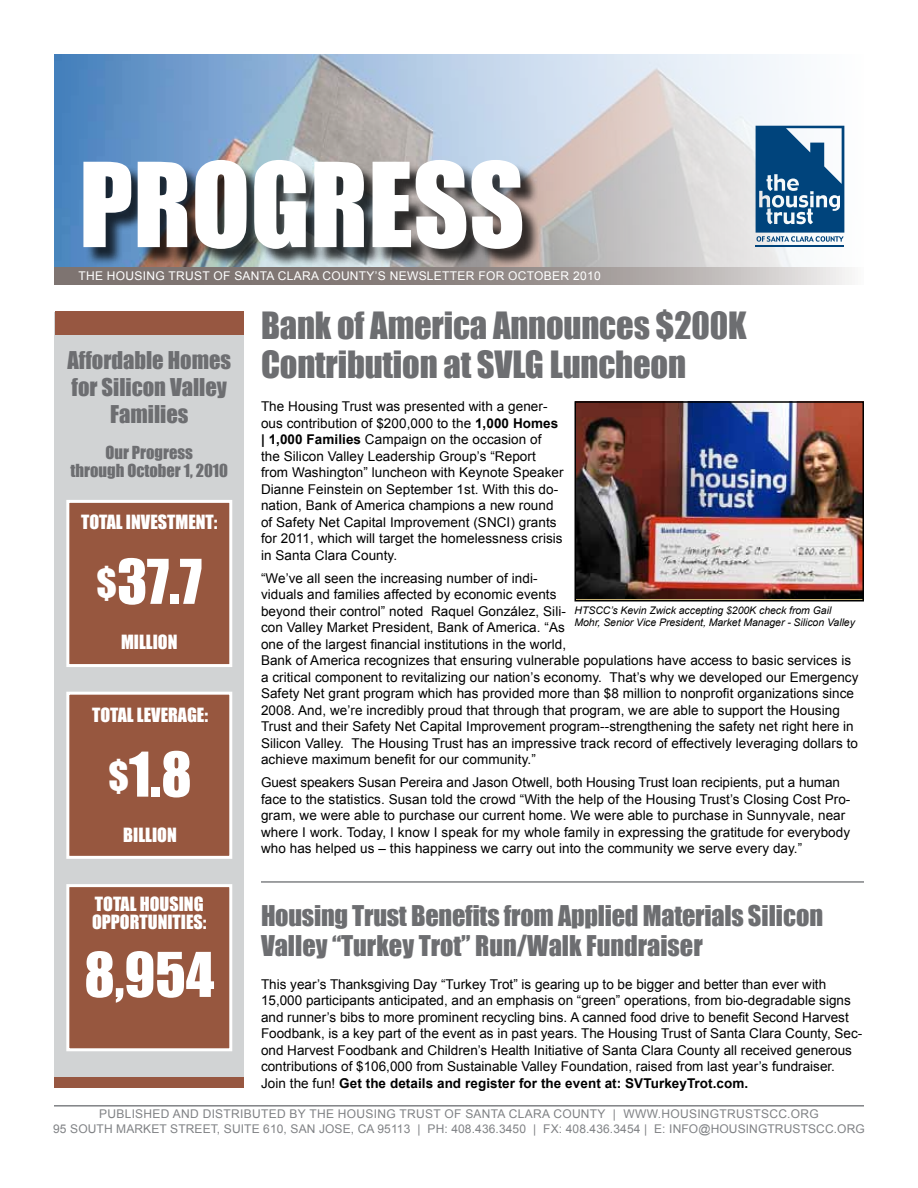
<style>
.page{position:relative;width:918px;height:1188px;background:#fff}
.page>*{position:absolute;margin:0;border:0;box-sizing:border-box;transform-origin:0 0}
.t1{font:108px "Impact";color:#fff}
.t2{font:57px "Impact";color:#fff}
.t3{font:34.5px/39px "Impact";letter-spacing:-.005em;color:#6d6e71}
.t4{font:26.25px/30px "Impact";color:#6d6e71}
.t5{font:22.5px/27px "Impact";color:#6d6e71;text-align:center}
.t6{font:18px/18px "Impact";color:#fff}
.t7{font:16.5px/18px "Impact";color:#6d6e71;text-align:center}
.t8{font:13.5px/16.5px "Arial";letter-spacing:.005em;color:#000}
.t9{font:12px/14.4px "Arial";letter-spacing:.01em;color:#808285;text-align:center}
.t10{font:12px "Arial";letter-spacing:.025em;color:#fff}
.t11{font:italic 10.5px/12px "Arial";letter-spacing:-.005em;color:#000}
.s1{font-size:37.5px}
.s2{font-weight:700}
</style>
<div class="page">
<svg style="left:55px;top:267px;width:797px;height:17px;background:#9b9391"></svg>
<hr style="left:54px;top:1105px;width:810px;height:2px;background:#808285">
<div style="left:55px;top:313px;width:189px;height:774px;background:#d1d3d4"></div>
<div style="left:55px;top:312px;width:189px;height:23px;background:#975741"></div>
<div style="left:66px;top:500px;width:166px;height:167px;background:#97573f;border:3px solid #fff"></div>
<div style="left:66px;top:692px;width:166px;height:167px;background:#97573f;border:3px solid #fff"></div>
<div style="left:66px;top:884px;width:166px;height:167px;background:#97573f;border:3px solid #fff"></div>
<div style="left:55px;top:1077px;width:189px;height:11px;background:#975741"></div>
<img style="left:55px;top:54px;width:790px;height:213px">
<div style="left:86px;top:162px;width:455px;height:105px;background:#000;opacity:.75"></div>
<hr style="left:756px;top:245px;width:88px;height:2px;background:#00447c">
<svg style="left:756px;top:126px;width:88px;height:116px"></svg>
<hr style="left:261px;top:881px;width:603px;height:2px;background:#808285">
<img style="left:577px;top:404px;width:284px;height:195px">
<div style="left:574px;top:401px;width:290px;height:201px;border:2px solid #000"></div>
<h1 class="t1" style="left:79px;top:121px;width:447px">PROGRESS</h1>
<p class="t10" style="left:78px;top:268px;width:524px">THE HOUSING TRUST OF SANTA CLARA COUNTY’S NEWSLETTER FOR OCTOBER 2010</p>
<h3 class="t5" style="left:67px;top:346px;width:165px">Affordable Homes for Silicon Valley<br>Families</h3>
<p class="t7" style="left:71px;top:443px;width:159px">Our Progress<br>through October 1, 2010</p>
<h3 class="t6" style="left:81px;top:512px;width:138px">TOTAL INVESTMENT:</h3>
<h2 class="t2" style="left:97px;top:537px;width:107px"><span class="s1">$</span>37.7</h2>
<h3 class="t6" style="left:121px;top:632px;width:58px">MILLION</h3>
<h3 class="t6" style="left:92px;top:705px;width:117px">TOTAL LEVERAGE:</h3>
<h2 class="t2" style="left:108px;top:730px;width:85px"><span class="s1">$</span>1.8</h2>
<h3 class="t6" style="left:123px;top:825px;width:55px">BILLION</h3>
<h3 class="t6" style="left:92px;top:895px;width:116px">TOTAL HOUSING<br>OPPORTUNITIES:</h3>
<h2 class="t2" style="left:84px;top:930px;width:132px">8,954</h2>
<h3 class="t3" style="left:261px;top:305px;width:487px">Bank of America Announces $200K<br>Contribution at SVLG Luncheon</h3>
<p class="t8" style="left:261px;top:398px;width:304px">The Housing Trust was presented with a gener&shy;ous contribution of $200,000 to the <span class="s2">1,000 Homes | 1,000 Families</span> Campaign on the occasion of the Silicon Valley Leadership Group’s “Report from Washington” luncheon with Keynote Speaker Dianne Feinstein on September 1st. With this do&shy;nation, Bank of America champions a new round of Safety Net Capital Improvement (SNCI) grants for 2011, which will target the homelessness crisis in Santa Clara County.</p>
<p class="t8" style="left:261px;top:570px;width:599px">“We’ve all seen the increasing number of indi-<br>viduals and families affected by economic events<br>beyond their control” noted Raquel González, Sili-<br>con Valley Market President, Bank of America. “As<br>one of the largest financial institutions in the world,<br>Bank of America recognizes that ensuring vulnerable populations have access to basic services is a critical component to revitalizing our nation’s economy. That’s why we developed our Emergency Safety Net grant program which has provided more than $8 million to nonprofit organizations since 2008. And, we’re incredibly proud that through that program, we are able to support the Housing Trust and their Safety Net Capital Improvement program--strengthening the safety net right here in Silicon Valley. The Housing Trust has an impressive track record of effectively leveraging dollars to achieve maximum benefit for our community.”</p>
<p class="t8" style="left:261px;top:774px;width:591px">Guest speakers Susan Pereira and Jason Otwell, both Housing Trust loan recipients, put a human face to the statistics. Susan told the crowd “With the help of the Housing Trust’s Closing Cost Pro&shy;gram, we were able to purchase our current home. We were able to purchase in Sunnyvale, near where I work. Today, I know I speak for my whole family in expressing the gratitude for everybody who has helped us – this happiness we carry out into the community we serve every day.”</p>
<p class="t11" style="left:574px;top:604px;width:282px">HTSCC’s Kevin Zwick accepting $200K check from Gail<br>Mohr, Senior Vice President, Market Manager - Silicon Valley</p>
<h3 class="t4" style="left:261px;top:900px;width:564px">Housing Trust Benefits from Applied Materials Silicon<br>Valley “Turkey Trot” Run/Walk Fundraiser</h3>
<p class="t8" style="left:261px;top:976px;width:603px">This year’s Thanksgiving Day “Turkey Trot” is gearing up to be bigger and better than ever with 15,000 participants anticipated, and an emphasis on “green” operations, from bio-degradable signs and runner’s bibs to more prominent recycling bins. A canned food drive to benefit Second Harvest Foodbank, is a key part of the event as in past years. The Housing Trust of Santa Clara County, Sec&shy;ond Harvest Foodbank and Children’s Health Initiative of Santa Clara County all received generous contributions of $106,000 from Sustainable Valley Foundation, raised from last year’s fundraiser.<br>Join the fun! <span class="s2">Get the details and register for the event at: SVTurkeyTrot.com.</span></p>
<p class="t9" style="left:53px;top:1107px;width:813px">PUBLISHED AND DISTRIBUTED BY THE HOUSING TRUST OF SANTA CLARA COUNTY | WWW.HOUSINGTRUSTSCC.ORG<br>95 SOUTH MARKET STREET, SUITE 610, SAN JOSE, CA 95113 | PH: 408.436.3450 | FX: 408.436.3454 | E: INFO@HOUSINGTRUSTSCC.ORG</p>
</div>
